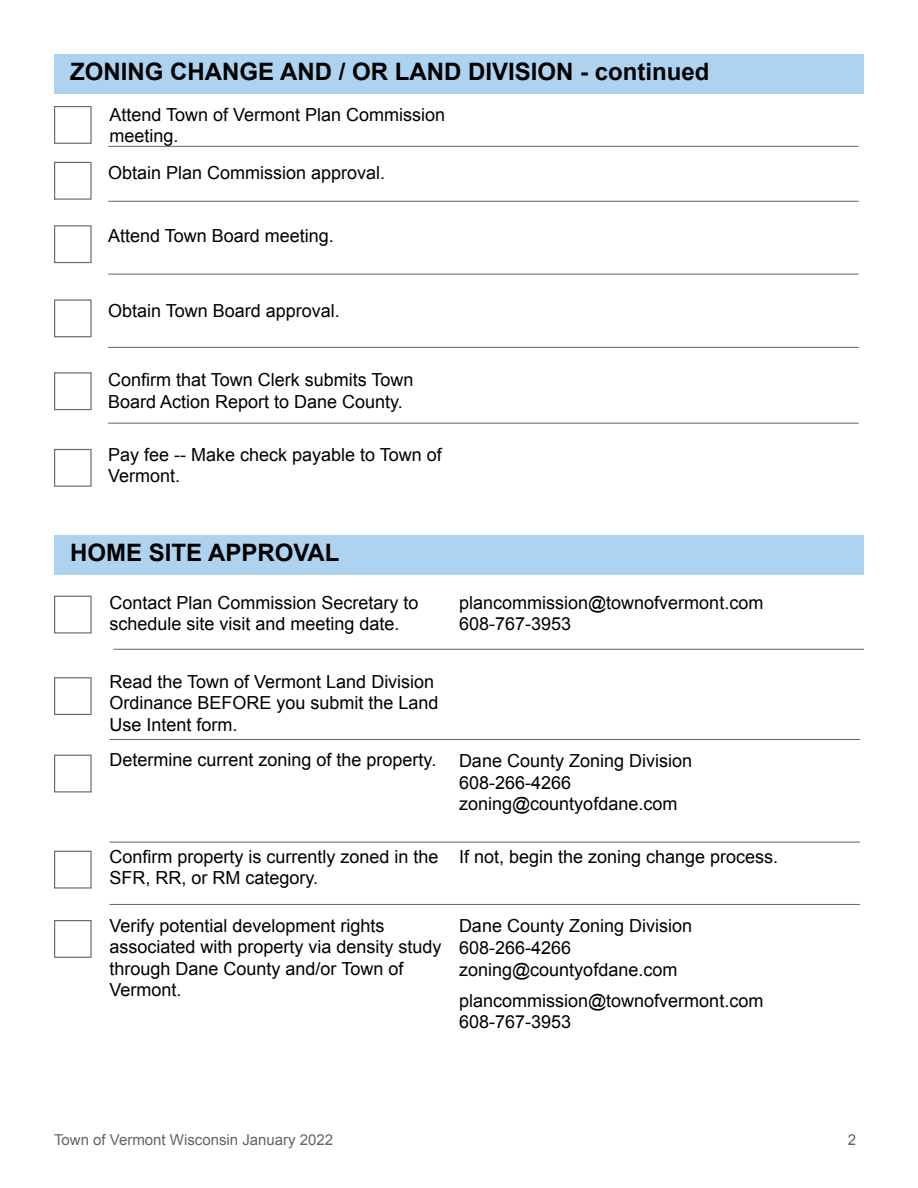
<style>
.page{position:relative;width:918px;height:1188px;background:#fff}
.page>*{position:absolute;margin:0;border:0;box-sizing:border-box;transform-origin:0 0}
.t1{font:700 24px "Arial";color:#000}
.t2{font:18px/21.6px "Arial";color:#000}
.t3{font:15px "Arial";color:#636466}
</style>
<div class="page">
<div style="left:54px;top:54px;width:810px;height:39px;background:#add3f0"></div>
<div style="left:54px;top:536px;width:810px;height:39px;background:#add3f0"></div>
<hr style="left:108px;top:201px;width:751px;height:1px;background:#636466">
<hr style="left:108px;top:274px;width:751px;height:1px;background:#636466">
<hr style="left:113px;top:649px;width:751px;height:1px;background:#636466">
<hr style="left:108px;top:423px;width:751px;height:1px;background:#636466">
<hr style="left:108px;top:347px;width:751px;height:1px;background:#636466">
<hr style="left:110px;top:739px;width:750px;height:1px;background:#636466">
<hr style="left:110px;top:842px;width:750px;height:1px;background:#636466">
<hr style="left:110px;top:904px;width:750px;height:1px;background:#636466">
<hr style="left:108px;top:146px;width:751px;height:1px;background:#636466">
<div style="left:54px;top:106px;width:38px;height:38px;border:1px solid #6b6c6f"></div>
<div style="left:54px;top:162px;width:38px;height:38px;border:1px solid #6b6c6f"></div>
<div style="left:54px;top:225px;width:38px;height:38px;border:1px solid #6b6c6f"></div>
<div style="left:54px;top:299px;width:38px;height:38px;border:1px solid #6b6c6f"></div>
<div style="left:54px;top:372px;width:38px;height:38px;border:1px solid #6b6c6f"></div>
<div style="left:54px;top:449px;width:38px;height:38px;border:1px solid #6b6c6f"></div>
<div style="left:54px;top:596px;width:38px;height:38px;border:1px solid #6b6c6f"></div>
<div style="left:54px;top:677px;width:38px;height:38px;border:1px solid #6b6c6f"></div>
<div style="left:54px;top:755px;width:38px;height:37px;border:1px solid #6b6c6f"></div>
<div style="left:54px;top:851px;width:38px;height:38px;border:1px solid #6b6c6f"></div>
<div style="left:54px;top:920px;width:38px;height:38px;border:1px solid #6b6c6f"></div>
<h1 class="t1" style="left:70px;top:55px;width:641px">ZONING CHANGE AND / OR LAND DIVISION - continued</h1>
<p class="t2" style="left:109px;top:104px;width:337px">Attend Town of Vermont Plan Commission meeting.</p>
<p class="t2" style="left:108px;top:162px;width:279px">Obtain Plan Commission approval.</p>
<p class="t2" style="left:108px;top:225px;width:227px">Attend Town Board meeting.</p>
<p class="t2" style="left:108px;top:300px;width:233px">Obtain Town Board approval.</p>
<p class="t2" style="left:108px;top:369px;width:307px">Confirm that Town Clerk submits Town<br>Board Action Report to Dane County.</p>
<p class="t2" style="left:108px;top:444px;width:335px">Pay fee -- Make check payable to Town of<br>Vermont.</p>
<h1 class="t1" style="left:70px;top:537px;width:271px">HOME SITE APPROVAL</h1>
<p class="t2" style="left:110px;top:592px;width:311px">Contact Plan Commission Secretary to schedule site visit and meeting date.</p>
<p class="t2" style="left:110px;top:671px;width:331px">Read the Town of Vermont Land Division<br>Ordinance BEFORE you submit the Land<br>Use Intent form.</p>
<p class="t2" style="left:110px;top:750px;width:328px">Determine current zoning of the property.</p>
<p class="t2" style="left:110px;top:846px;width:331px">Confirm property is currently zoned in the<br>SFR, RR, or RM category.</p>
<p class="t2" style="left:110px;top:915px;width:334px">Verify potential development rights associated with property via density study through Dane County and/or Town of<br>Vermont.</p>
<p class="t2" style="left:459px;top:592px;width:306px">plancommission@townofvermont.com<br>608-767-3953</p>
<p class="t2" style="left:459px;top:750px;width:235px">Dane County Zoning Division<br>608-266-4266 zoning@countyofdane.com</p>
<p class="t2" style="left:459px;top:846px;width:321px">If not, begin the zoning change process.</p>
<p class="t2" style="left:459px;top:915px;width:235px">Dane County Zoning Division<br>608-266-4266 zoning@countyofdane.com</p>
<p class="t2" style="left:459px;top:990px;width:306px">plancommission@townofvermont.com<br>608-767-3953</p>
<p class="t3" style="left:54px;top:1130px;width:281px">Town of Vermont Wisconsin January 2022</p>
<p class="t3" style="left:848px;top:1130px;width:10px">2</p>
</div>
